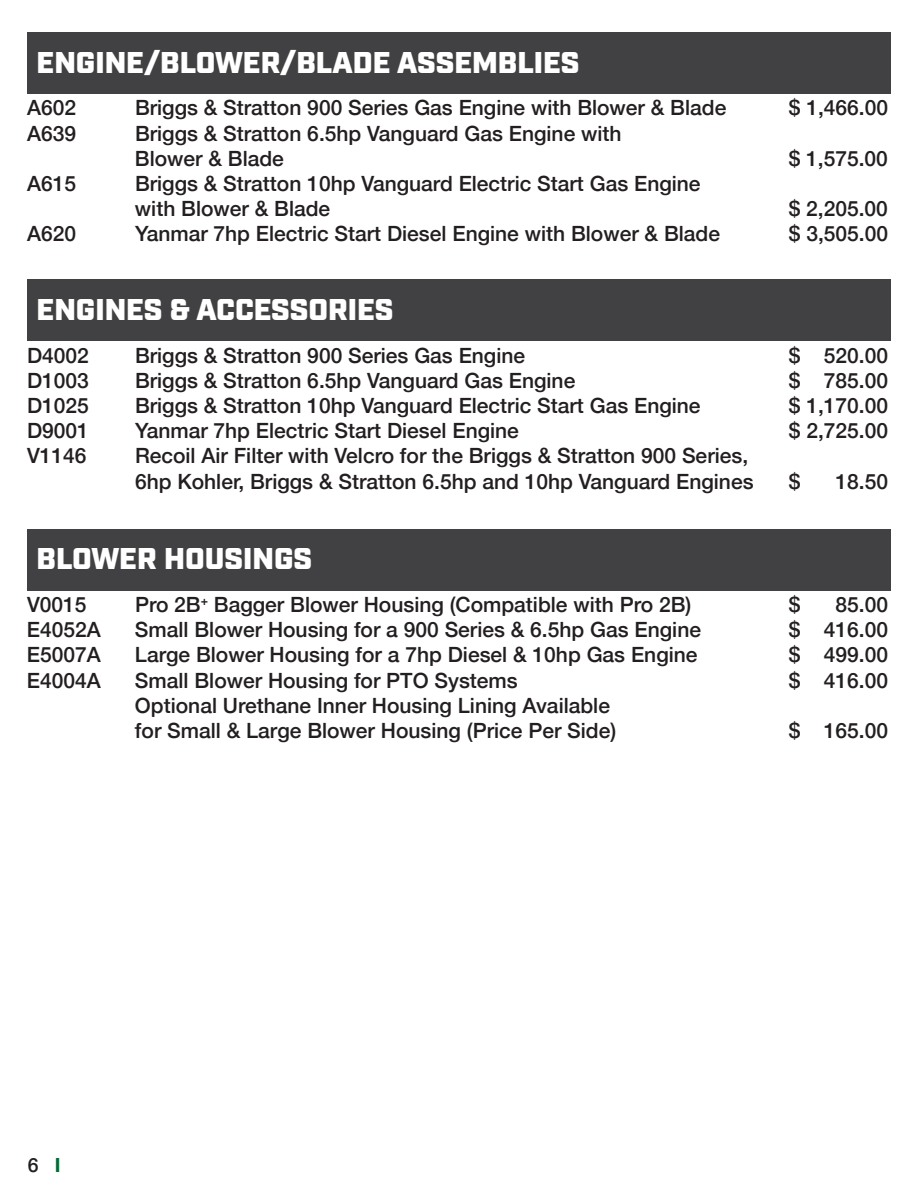
<style>
.page{position:relative;width:918px;height:1188px;background:#fff}
.page>*{position:absolute;margin:0;border:0;box-sizing:border-box;transform-origin:0 0}
.t1{font:900 30px "Industry";color:#fff}
.t2{font:500 21px/25.2px "Helvetica Neue";color:#231f20}
.t3{font:500 19.5px "Helvetica Neue";color:#231f20}
.s1{font-weight:700;color:#036936}
</style>
<div class="page">
<div style="left:27px;top:33px;width:864px;height:61px;background:#414042"></div>
<div style="left:27px;top:280px;width:864px;height:61px;background:#414042"></div>
<div style="left:27px;top:529px;width:864px;height:61px;background:#414042"></div>
<h1 class="t1" style="left:37px;top:44px;width:544px">ENGINE/BLOWER/BLADE ASSEMBLIES</h1>
<p class="t2" style="left:27px;top:94px;width:51px">A602</p>
<p class="t2" style="left:135px;top:94px;width:593px">Briggs &amp; Stratton 900 Series Gas Engine with Blower &amp; Blade</p>
<p class="t2" style="left:789px;top:94px;width:101px">$ 1,466.00</p>
<p class="t2" style="left:27px;top:119px;width:51px">A639</p>
<p class="t2" style="left:135px;top:119px;width:488px">Briggs &amp; Stratton 6.5hp Vanguard Gas Engine with<br>Blower &amp; Blade</p>
<p class="t2" style="left:789px;top:144px;width:101px">$ 1,575.00</p>
<p class="t2" style="left:27px;top:169px;width:51px">A615</p>
<p class="t2" style="left:135px;top:169px;width:567px">Briggs &amp; Stratton 10hp Vanguard Electric Start Gas Engine with Blower &amp; Blade</p>
<p class="t2" style="left:789px;top:195px;width:101px">$ 2,205.00</p>
<p class="t2" style="left:27px;top:220px;width:51px">A620</p>
<p class="t2" style="left:135px;top:220px;width:587px">Yanmar 7hp Electric Start Diesel Engine with Blower &amp; Blade</p>
<p class="t2" style="left:789px;top:220px;width:101px">$ 3,505.00</p>
<h1 class="t1" style="left:37px;top:292px;width:358px">ENGINES &amp; ACCESSORIES</h1>
<p class="t2" style="left:27px;top:341px;width:63px">D4002</p>
<p class="t2" style="left:135px;top:341px;width:392px">Briggs &amp; Stratton 900 Series Gas Engine</p>
<p class="t2" style="left:789px;top:341px;width:101px">$ 520.00</p>
<p class="t2" style="left:27px;top:366px;width:63px">D1003</p>
<p class="t2" style="left:135px;top:366px;width:442px">Briggs &amp; Stratton 6.5hp Vanguard Gas Engine</p>
<p class="t2" style="left:789px;top:366px;width:101px">$ 785.00</p>
<p class="t2" style="left:27px;top:391px;width:63px">D1025</p>
<p class="t2" style="left:135px;top:391px;width:567px">Briggs &amp; Stratton 10hp Vanguard Electric Start Gas Engine</p>
<p class="t2" style="left:789px;top:391px;width:101px">$ 1,170.00</p>
<p class="t2" style="left:27px;top:417px;width:63px">D9001</p>
<p class="t2" style="left:135px;top:417px;width:385px">Yanmar 7hp Electric Start Diesel Engine</p>
<p class="t2" style="left:789px;top:417px;width:101px">$ 2,725.00</p>
<p class="t2" style="left:27px;top:442px;width:61px">V1146</p>
<p class="t2" style="left:135px;top:442px;width:620px">Recoil Air Filter with Velcro for the Briggs &amp; Stratton 900 Series,<br>6hp Kohler, Briggs &amp; Stratton 6.5hp and 10hp Vanguard Engines</p>
<p class="t2" style="left:789px;top:467px;width:13px">$</p>
<p class="t2" style="left:836px;top:467px;width:54px">18.50</p>
<h1 class="t1" style="left:37px;top:541px;width:277px">BLOWER HOUSINGS</h1>
<p class="t2" style="left:27px;top:590px;width:61px">V0015</p>
<p class="t2" style="left:135px;top:590px;width:558px">Pro 2B<sup>+</sup> Bagger Blower Housing (Compatible with Pro 2B)</p>
<p class="t2" style="left:789px;top:590px;width:13px">$</p>
<p class="t2" style="left:836px;top:590px;width:54px">85.00</p>
<p class="t2" style="left:27px;top:615px;width:75px">E4052A</p>
<p class="t2" style="left:135px;top:615px;width:568px">Small Blower Housing for a 900 Series &amp; 6.5hp Gas Engine</p>
<p class="t2" style="left:789px;top:615px;width:101px">$ 416.00</p>
<p class="t2" style="left:27px;top:641px;width:75px">E5007A</p>
<p class="t2" style="left:135px;top:641px;width:564px">Large Blower Housing for a 7hp Diesel &amp; 10hp Gas Engine</p>
<p class="t2" style="left:789px;top:641px;width:101px">$ 499.00</p>
<p class="t2" style="left:27px;top:666px;width:75px">E4004A</p>
<p class="t2" style="left:135px;top:666px;width:384px">Small Blower Housing for PTO Systems</p>
<p class="t2" style="left:789px;top:666px;width:101px">$ 416.00</p>
<p class="t2" style="left:135px;top:691px;width:483px">Optional Urethane Inner Housing Lining Available for Small &amp; Large Blower Housing (Price Per Side)</p>
<p class="t2" style="left:789px;top:716px;width:101px">$ 165.00</p>
<p class="t3" style="left:28px;top:1149px;width:34px">6 <span class="s1">I</span></p>
</div>
